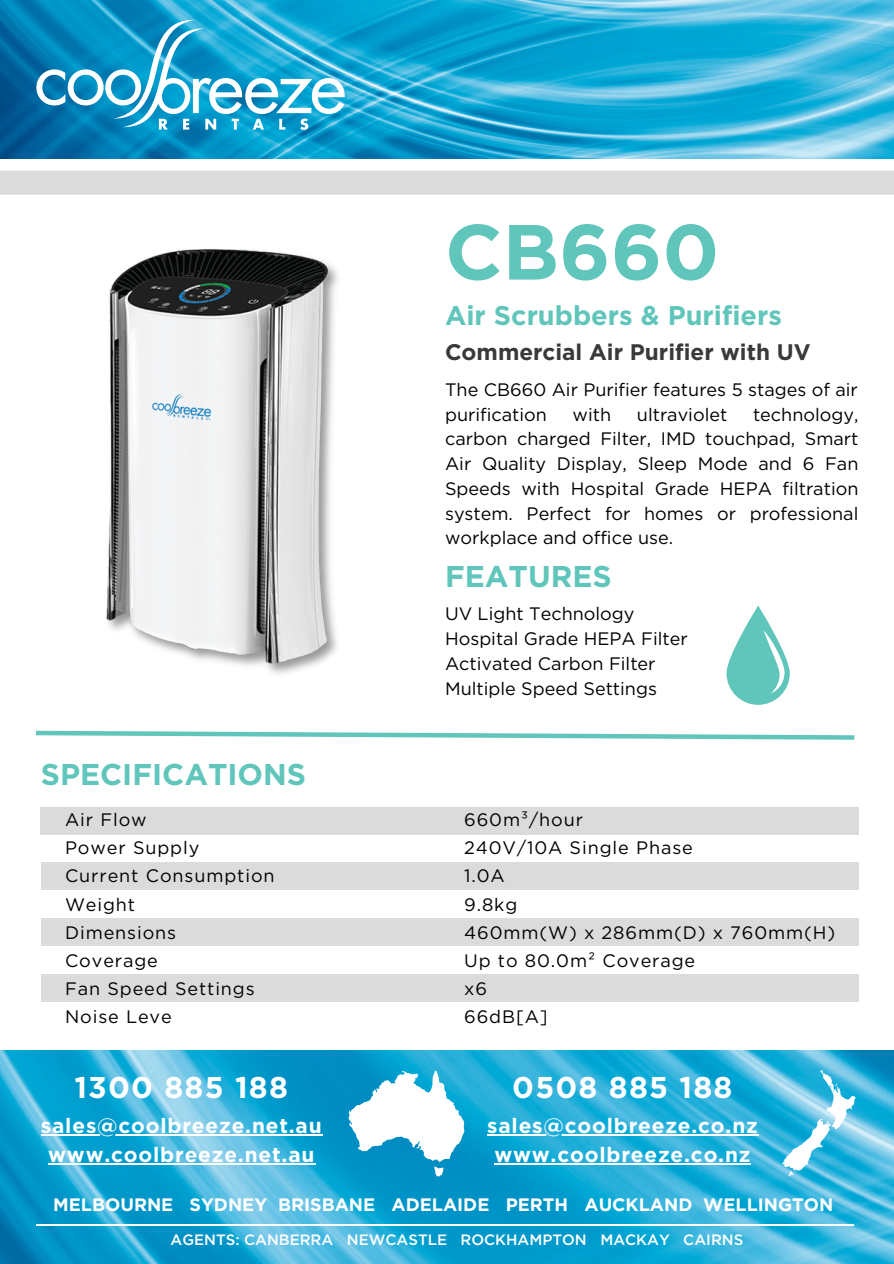
<style>
.page{position:relative;width:894px;height:1264px;background:#fff}
.page>*{position:absolute;margin:0;border:0;box-sizing:border-box;transform-origin:0 0}
.t1{font:700 78px "Gotham";color:#60c5bb}
.t2{font:700 30px "Gotham";color:#60c5bb}
.t3{font:700 30px "Gotham";letter-spacing:.04em;color:#fff}
.t4{font:700 27px "Gotham";color:#60c5bb}
.t5{font:700 22.5px "Gotham";color:#3b3838}
.t6{font:700 20.85px "Gotham";letter-spacing:.04em;color:#fff}
.t7{font:18px/24.8px "Gotham";color:#000;text-align:justify}
.t8{font:18px "Gotham";letter-spacing:.05em;color:#000}
.t9{font:700 18px "Gotham";color:#fff}
.t10{font:500 15px "Gotham";color:#fff}
</style>
<div class="page">
<img style="left:0;top:0;width:893px;height:158px">
<svg style="left:726px;top:605px;width:63px;height:99px"></svg>
<div style="left:0;top:171px;width:893px;height:23px;background:#dbdbdb"></div>
<img style="left:0;top:1050px;width:893px;height:213px">
<hr style="left:41px;top:1133px;width:281px;height:2px;background:#fff">
<hr style="left:48px;top:1163px;width:267px;height:1px;background:#fff">
<hr style="left:487px;top:1133px;width:271px;height:2px;background:#fff">
<hr style="left:494px;top:1163px;width:257px;height:1px;background:#fff">
<svg style="left:347px;top:1069px;width:117px;height:108px"></svg>
<svg style="left:780px;top:1069px;width:75px;height:108px"></svg>
<hr style="left:36px;top:1224px;width:357px;height:1px;background:#fff">
<hr style="left:348px;top:1224px;width:356px;height:1px;background:#fff">
<hr style="left:497px;top:1224px;width:356px;height:1px;background:#fff">
<div style="left:41px;top:974px;width:817px;height:28px;background:#dbdbdb"></div>
<div style="left:41px;top:918px;width:817px;height:28px;background:#dbdbdb"></div>
<div style="left:41px;top:862px;width:817px;height:28px;background:#dbdbdb"></div>
<div style="left:40px;top:806px;width:818px;height:28px;background:#dbdbdb"></div>
<svg style="left:35px;top:730px;width:820px;height:10px"></svg>
<img style="left:106px;top:249px;width:232px;height:425px">
<svg style="left:36px;top:20px;width:309px;height:110px;background:#37a9d1"></svg>
<p class="t1" style="left:445px;top:217px;width:276px">CB660</p>
<p class="t4" style="left:445px;top:303px;width:338px">Air Scrubbers &amp; Purifiers</p>
<p class="t5" style="left:445px;top:342px;width:367px">Commercial Air Purifier with UV</p>
<p class="t7" style="left:445px;top:377px;width:414px">The CB660 Air Purifier features 5 stages of air</p>
<p class="t7" style="left:445px;top:402px;width:103px">purification</p>
<p class="t7" style="left:572px;top:402px;width:40px">with</p>
<p class="t7" style="left:636px;top:402px;width:92px">ultraviolet</p>
<p class="t7" style="left:445px;top:402px;width:415px;text-indent:308px">technology, carbon charged Filter, IMD touchpad, Smart Air Quality Display, Sleep Mode and 6 Fan Speeds with Hospital Grade HEPA filtration system. Perfect for homes or professional workplace and office use.</p>
<p class="t2" style="left:445px;top:563px;width:168px">FEATURES</p>
<p class="t2" style="left:41px;top:761px;width:266px">SPECIFICATIONS</p>
<p class="t7" style="left:65px;top:807px;width:83px">Air Flow</p>
<p class="t8" style="left:65px;top:837px;width:136px">Power Supply</p>
<p class="t8" style="left:65px;top:865px;width:211px">Current Consumption</p>
<p class="t7" style="left:65px;top:891px;width:72px">Weight</p>
<p class="t8" style="left:65px;top:921px;width:113px">Dimensions</p>
<p class="t8" style="left:65px;top:949px;width:94px">Coverage</p>
<p class="t8" style="left:65px;top:977px;width:191px">Fan Speed Settings</p>
<p class="t8" style="left:65px;top:1005px;width:108px">Noise Leve</p>
<p class="t3" style="left:74px;top:1073px;width:215px">1300 885 188</p>
<p class="t6" style="left:41px;top:1116px;width:282px">sales@coolbreeze.net.au</p>
<p class="t6" style="left:48px;top:1145px;width:268px">www.coolbreeze.net.au</p>
<p class="t7" style="left:445px;top:601px;width:191px">UV Light Technology</p>
<p class="t7" style="left:445px;top:626px;width:244px">Hospital Grade HEPA Filter</p>
<p class="t7" style="left:445px;top:651px;width:212px">Activated Carbon Filter</p>
<p class="t7" style="left:445px;top:675px;width:213px">Multiple Speed Settings</p>
<p class="t8" style="left:464px;top:808px;width:120px">660m³/hour</p>
<p class="t8" style="left:464px;top:837px;width:230px">240V/10A Single Phase</p>
<p class="t7" style="left:464px;top:863px;width:42px">1.0A</p>
<p class="t7" style="left:464px;top:891px;width:55px">9.8kg</p>
<p class="t8" style="left:464px;top:921px;width:372px">460mm(W) x 286mm(D) x 760mm(H)</p>
<p class="t8" style="left:464px;top:949px;width:232px">Up to 80.0m² Coverage</p>
<p class="t7" style="left:464px;top:976px;width:24px">x6</p>
<p class="t7" style="left:464px;top:1004px;width:85px">66dB[A]</p>
<p class="t3" style="left:512px;top:1073px;width:221px">0508 885 188</p>
<p class="t6" style="left:487px;top:1116px;width:272px">sales@coolbreeze.co.nz</p>
<p class="t6" style="left:494px;top:1145px;width:257px">www.coolbreeze.co.nz</p>
<p class="t9" style="left:53px;top:1196px;width:781px">MELBOURNE SYDNEY BRISBANE ADELAIDE PERTH AUCKLAND WELLINGTON</p>
<p class="t10" style="left:170px;top:1231px;width:574px">AGENTS: CANBERRA NEWCASTLE ROCKHAMPTON MACKAY CAIRNS</p>
</div>
